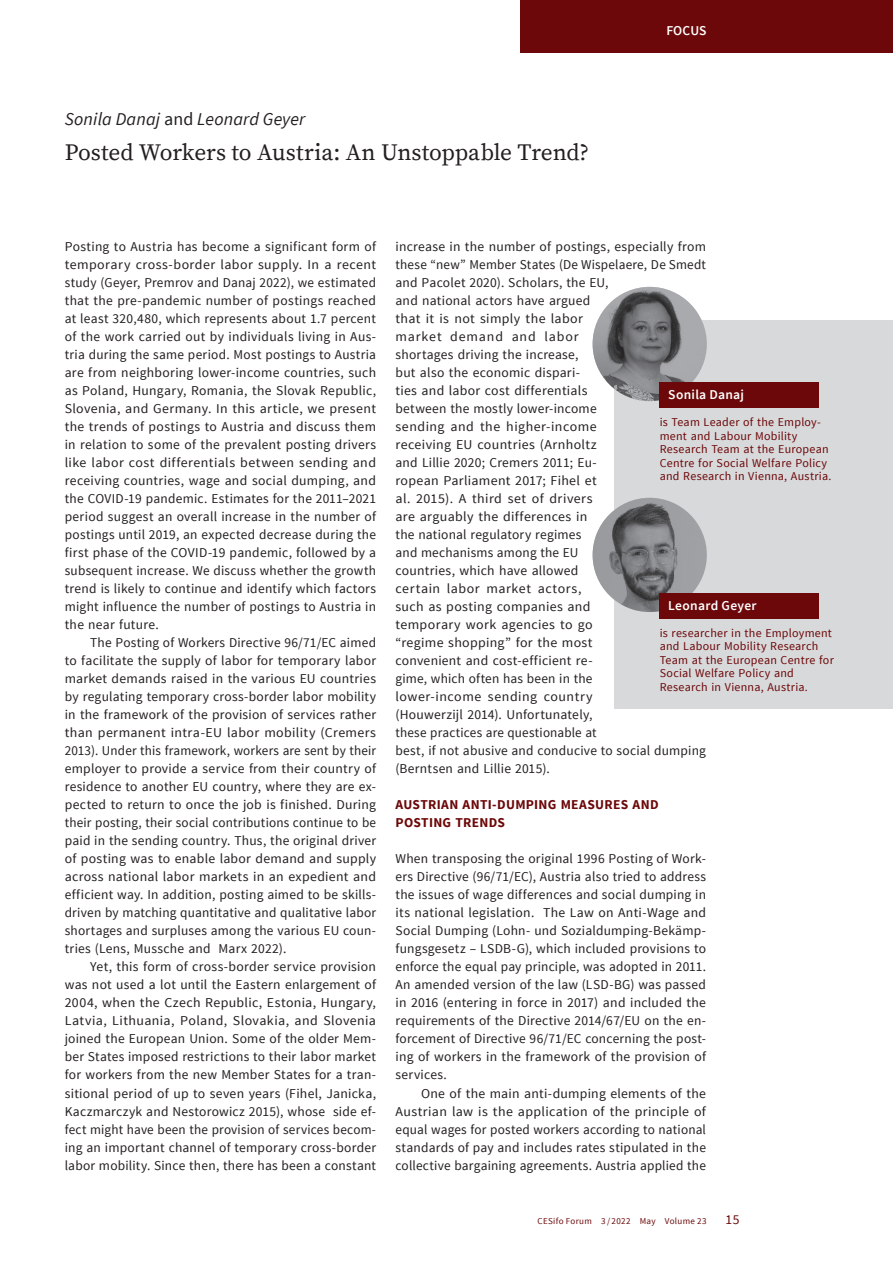
<style>
.page{position:relative;width:893px;height:1265px;background:#fff}
.page>*{position:absolute;margin:0;border:0;box-sizing:border-box;transform-origin:0 0}
.t1{font:23.25px "Source Serif Pro";letter-spacing:-.01em;color:#231f20}
.t2{font:italic 18px "Source Sans Pro";letter-spacing:.01em;color:#231f20}
.t3{font:13.5px/18px "Source Sans Pro";letter-spacing:.02em;color:#231f20;text-align:justify}
.t4{font:700 13.5px/18px "Source Sans Pro";letter-spacing:.02em;color:#6c0809}
.t5{font:600 13.5px "Source Sans Pro";letter-spacing:.02em;color:#fff}
.t6{font:13.5px "Source Sans Pro";color:#6c0809}
.t7{font:12px/13.5px "Source Sans Pro";letter-spacing:.02em;color:#6c0809}
.t8{font:9px "Source Sans Pro";letter-spacing:.035em;color:#6c0809}
.s1{font-style:normal}
</style>
<div class="page">
<div style="left:520px;top:0;width:373px;height:53px;background:#6c0809"></div>
<div style="left:614px;top:320px;width:279px;height:389px;background:#d8d9db"></div>
<img style="left:593px;top:287px;width:114px;height:114px;border-radius:57px">
<div style="left:660px;top:382px;width:159px;height:26px;background:#6c0809"></div>
<img style="left:593px;top:497px;width:114px;height:115px;border-radius:57px">
<div style="left:660px;top:593px;width:159px;height:25px;background:#6c0809"></div>
<h2 class="t2" style="left:65px;top:108px;width:242px">Sonila Danaj <span class="s1">and</span> Leonard Geyer</h2>
<h1 class="t1" style="left:65px;top:139px;width:526px">Posted Workers to Austria: An Unstoppable Trend?</h1>
<p class="t5" style="left:666px;top:22px;width:42px">FOCUS</p>
<p class="t3" style="left:65px;top:237px;width:313px">Posting to Austria has become a significant form of temporary cross-border labor supply. In a recent study (Geyer, Premrov and Danaj 2022), we estimated that the pre-pandemic number of postings reached at least 320,480, which represents about 1.7 percent of the work carried out by individuals living in Aus&shy;tria during the same period. Most postings to Austria are from neighboring lower-income countries, such as Poland, Hungary, Romania, the Slovak Republic, Slovenia, and Germany. In this article, we present the trends of postings to Austria and discuss them in relation to some of the prevalent posting drivers like labor cost differentials between sending and receiving countries, wage and social dumping, and the COVID-19 pandemic. Estimates for the 2011–2021 period suggest an overall increase in the number of postings until 2019, an expected decrease during the first phase of the COVID-19 pandemic, followed by a subsequent increase. We discuss whether the growth trend is likely to continue and identify which factors might influence the number of postings to Austria in the near future.</p>
<p class="t3" style="left:65px;top:633px;width:313px;text-indent:26px">The Posting of Workers Directive 96/71/EC aimed to facilitate the supply of labor for temporary labor market demands raised in the various EU countries by regulating temporary cross-border labor mobility in the framework of the provision of services rather than permanent intra-EU labor mobility (Cremers 2013). Under this framework, workers are sent by their employer to provide a service from their country of residence to another EU country, where they are ex&shy;pected to return to once the job is finished. During their posting, their social contributions continue to be paid in the sending country. Thus, the original driver of posting was to enable labor demand and supply across national labor markets in an expedient and efficient way. In addition, posting aimed to be skills&shy;driven by matching quantitative and qualitative labor shortages and surpluses among the various EU coun&shy;tries (Lens, Mussche and Marx 2022).</p>
<p class="t3" style="left:65px;top:957px;width:313px;text-indent:26px">Yet, this form of cross-border service provision was not used a lot until the Eastern enlargement of 2004, when the Czech Republic, Estonia, Hungary, Latvia, Lithuania, Poland, Slovakia, and Slovenia joined the European Union. Some of the older Mem&shy;ber States imposed restrictions to their labor market for workers from the new Member States for a tran&shy;sitional period of up to seven years (Fihel, Janicka, Kaczmarczyk and Nestorowicz 2015), whose side ef&shy;fect might have been the provision of services becom&shy;ing an important channel of temporary cross-border labor mobility. Since then, there has been a constant</p>
<p class="t3" style="left:395px;top:237px;width:312px;text-align:left">increase in the number of postings, especially from these “new” Member States (De Wispelaere, De Smedt and Pacolet 2020). Scholars, the EU,<br>and national actors have argued<br>that it is not simply the labor<br>market demand and labor<br>shortages driving the increase,<br>but also the economic dispari-<br>ties and labor cost differentials<br>between the mostly lower-income<br>sending and the higher-income<br>receiving EU countries (Arnholtz<br>and Lillie 2020; Cremers 2011; Eu-<br>ropean Parliament 2017; Fihel et<br>al. 2015). A third set of drivers<br>are arguably the differences in<br>the national regulatory regimes<br>and mechanisms among the EU<br>countries, which have allowed<br>certain labor market actors,<br>such as posting companies and<br>temporary work agencies to go<br>“regime shopping” for the most<br>convenient and cost-efficient re-<br>gime, which often has been in the<br>lower-income sending country<br>(Houwerzijl 2014). Unfortunately,<br>these practices are questionable at<br>best, if not abusive and conducive to social dumping (Berntsen and Lillie 2015).</p>
<p class="t4" style="left:395px;top:796px;width:265px">AUSTRIAN ANTI-DUMPING MEASURES AND<br>POSTING TRENDS</p>
<p class="t3" style="left:395px;top:849px;width:312px">When transposing the original 1996 Posting of Work&shy;ers Directive (96/71/EC), Austria also tried to address the issues of wage differences and social dumping in its national legislation. The Law on Anti-Wage and Social Dumping (Lohn- und Sozialdumping-Bekämp&shy;fungsgesetz – LSDB-G), which included provisions to enforce the equal pay principle, was adopted in 2011.<br>An amended version of the law (LSD-BG) was passed in 2016 (entering in force in 2017) and included the requirements of the Directive 2014/67/EU on the en&shy;forcement of Directive 96/71/EC concerning the post&shy;ing of workers in the framework of the provision of services.</p>
<p class="t3" style="left:395px;top:1083px;width:312px;text-indent:26px">One of the main anti-dumping elements of the Austrian law is the application of the principle of equal wages for posted workers according to national standards of pay and includes rates stipulated in the collective bargaining agreements. Austria applied the</p>
<p class="t5" style="left:668px;top:386px;width:77px">Sonila Danaj</p>
<p class="t7" style="left:660px;top:415px;width:173px">is Team Leader of the Employ&shy;ment and Labour Mobility<br>Research Team at the European<br>Centre for Social Welfare Policy and Research in Vienna, Austria.</p>
<p class="t5" style="left:668px;top:597px;width:90px">Leonard Geyer</p>
<p class="t7" style="left:660px;top:626px;width:176px">is researcher in the Employment and Labour Mobility Research<br>Team at the European Centre for<br>Social Welfare Policy and<br>Research in Vienna, Austria.</p>
<p class="t8" style="left:538px;top:1214px;width:170px">CESifo Forum 3 / 2022 May Volume 23</p>
<p class="t6" style="left:726px;top:1210px;width:15px">15</p>
</div>
